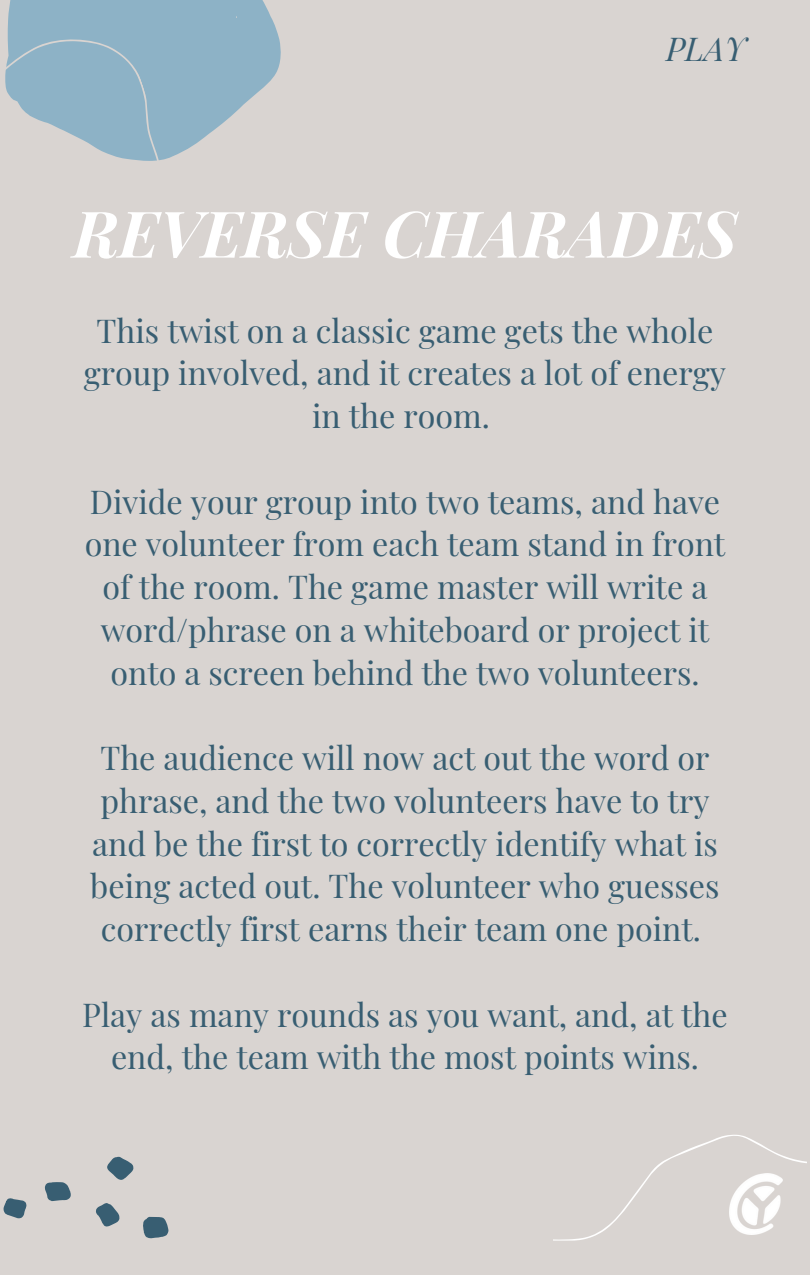
<style>
.page{position:relative;width:810px;height:1275px;background:#d9d4d1}
.page>*{position:absolute;margin:0;border:0;box-sizing:border-box;transform-origin:0 0}
.t1{font:italic 700 64.4px "Playfair Display";color:#fff}
.t2{font:32.2px/42.8px "Playfair Display";color:#385e72;text-align:center}
.t3{font:italic 32.2px "Playfair Display";color:#385e72}
</style>
<div class="page">
<svg style="left:553px;top:1134px;width:253px;height:107px"></svg>
<svg style="left:3px;top:1198px;width:24px;height:21px"></svg>
<svg style="left:44px;top:1182px;width:27px;height:20px"></svg>
<svg style="left:96px;top:1203px;width:24px;height:24px"></svg>
<svg style="left:107px;top:1156px;width:27px;height:24px"></svg>
<svg style="left:143px;top:1216px;width:26px;height:23px"></svg>
<svg style="left:8px;top:0;width:273px;height:143px;fill:#8db2c6"></svg>
<svg style="left:5px;top:16px;width:192px;height:145px;fill:#8db2c6"></svg>
<img style="left:729px;top:1173px;width:54px;height:62px">
<p class="t3" style="left:666px;top:26px;width:81px">PLAY</p>
<h1 class="t1" style="left:73px;top:188px;width:666px">REVERSE CHARADES</h1>
<p class="t2" style="left:84px;top:308px;width:644px">This twist on a classic game gets the whole group involved, and it creates a lot of energy in the room.</p>
<p class="t2" style="left:85px;top:479px;width:642px">Divide your group into two teams, and have one volunteer from each team stand in front of the room. The game master will write a word/phrase on a whiteboard or project it onto a screen behind the two volunteers.</p>
<p class="t2" style="left:90px;top:735px;width:631px">The audience will now act out the word or phrase, and the two volunteers have to try and be the first to correctly identify what is being acted out. The volunteer who guesses correctly first earns their team one point.</p>
<p class="t2" style="left:82px;top:992px;width:647px">Play as many rounds as you want, and, at the end, the team with the most points wins.</p>
</div>
